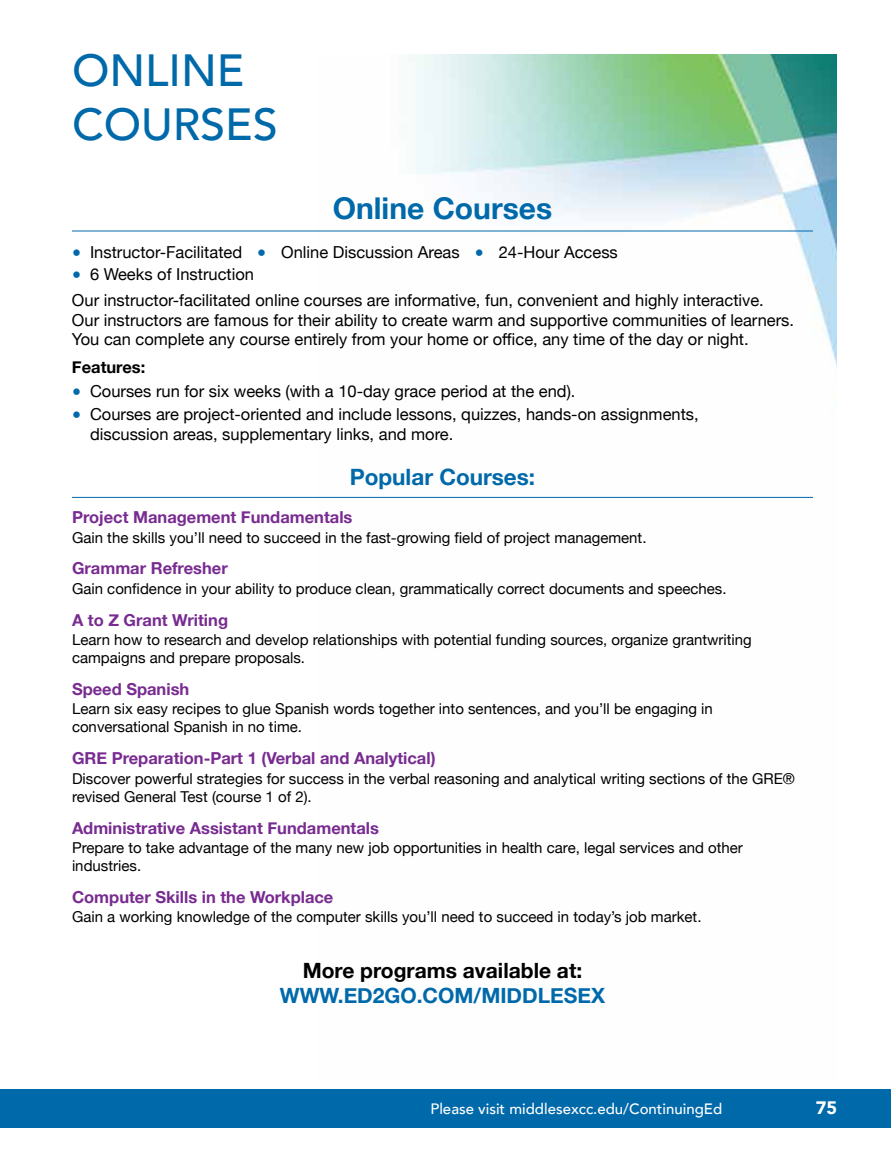
<style>
.page{position:relative;width:891px;height:1161px;background:#fff}
.page>*{position:absolute;margin:0;border:0;box-sizing:border-box;transform-origin:0 0}
.t1{font:500 45px/54px "Avenir";color:#0069aa}
.t2{font:700 30px "Helvetica Neue";color:#0069aa}
.t3{font:700 22.5px "Helvetica Neue";color:#0069aa}
.t4{font:700 21px "Helvetica Neue";color:#000}
.t5{font:700 21px "Helvetica Neue";color:#0069aa}
.t6{font:900 18px "Avenir";color:#fff}
.t7{font:16.5px/19.8px "Helvetica Neue";color:#000}
.t8{font:700 16.5px "Helvetica Neue";color:#782b90}
.t9{font:700 16.5px "Helvetica Neue";color:#000}
.t10{font:15px/18px "Helvetica Neue";color:#000}
.t11{font:500 15px "Avenir";color:#fff}
.s1{font-family:"Avenir";font-size:18px;color:#0069aa}
</style>
<div class="page">
<div style="left:0;top:1089px;width:891px;height:39px;background:#0069aa"></div>
<img style="left:316px;top:54px;width:521px;height:443px">
<hr style="left:72px;top:231px;width:741px;height:1px;background:#0069aa">
<hr style="left:72px;top:497px;width:741px;height:1px;background:#0069aa">
<h1 class="t1" style="left:72px;top:41px;width:207px">ONLINE<br>COURSES</h1>
<h2 class="t2" style="left:333px;top:185px;width:221px">Online Courses</h2>
<p class="t7" style="left:72px;top:244px;width:547px"><span class="s1">•</span> Instructor-Facilitated <span class="s1">•</span> Online Discussion Areas <span class="s1">•</span> 24-Hour Access</p>
<p class="t7" style="left:72px;top:262px;width:693px;line-height:25.8px"><span class="s1">•</span> 6 Weeks of Instruction<br>Our instructor-facilitated online courses are informative, fun, convenient and highly interactive.</p>
<p class="t7" style="left:72px;top:311px;width:724px">Our instructors are famous for their ability to create warm and supportive communities of learners.<br>You can complete any course entirely from your home or office, any time of the day or night.</p>
<p class="t9" style="left:72px;top:354px;width:75px">Features:</p>
<p class="t7" style="left:72px;top:383px;width:505px"><span class="s1">•</span> Courses run for six weeks (with a 10-day grace period at the end).</p>
<p class="t7" style="left:90px;top:406px;width:610px;text-indent:-18px"><span class="s1">•</span> Courses are project-oriented and include lessons, quizzes, hands-on assignments, discussion areas, supplementary links, and more.</p>
<h3 class="t3" style="left:350px;top:460px;width:187px">Popular Courses:</h3>
<p class="t8" style="left:72px;top:504px;width:282px">Project Management Fundamentals</p>
<p class="t10" style="left:72px;top:529px;width:576px">Gain the skills you’ll need to succeed in the fast-growing field of project management.</p>
<p class="t8" style="left:72px;top:555px;width:157px">Grammar Refresher</p>
<p class="t10" style="left:72px;top:580px;width:656px">Gain confidence in your ability to produce clean, grammatically correct documents and speeches.</p>
<p class="t8" style="left:72px;top:607px;width:158px">A to Z Grant Writing</p>
<p class="t10" style="left:72px;top:632px;width:681px">Learn how to research and develop relationships with potential funding sources, organize grantwriting campaigns and prepare proposals.</p>
<p class="t8" style="left:72px;top:676px;width:119px">Speed Spanish</p>
<p class="t10" style="left:72px;top:701px;width:642px">Learn six easy recipes to glue Spanish words together into sentences, and you’ll be engaging in conversational Spanish in no time.</p>
<p class="t8" style="left:72px;top:745px;width:365px">GRE Preparation-Part 1 (Verbal and Analytical)</p>
<p class="t10" style="left:72px;top:770px;width:724px">Discover powerful strategies for success in the verbal reasoning and analytical writing sections of the GRE® revised General Test (course 1 of 2).</p>
<p class="t8" style="left:72px;top:815px;width:308px">Administrative Assistant Fundamentals</p>
<p class="t10" style="left:72px;top:840px;width:672px">Prepare to take advantage of the many new job opportunities in health care, legal services and other industries.</p>
<p class="t8" style="left:72px;top:884px;width:263px">Computer Skills in the Workplace</p>
<p class="t10" style="left:72px;top:909px;width:631px">Gain a working knowledge of the computer skills you’ll need to succeed in today’s job market.</p>
<h3 class="t4" style="left:303px;top:954px;width:281px">More programs available at:</h3>
<h3 class="t5" style="left:280px;top:979px;width:327px">WWW.ED2GO.COM/MIDDLESEX</h3>
<p class="t11" style="left:430px;top:1096px;width:293px">Please visit middlesexcc.edu/ContinuingEd</p>
<p class="t6" style="left:816px;top:1092px;width:23px">75</p>
</div>
